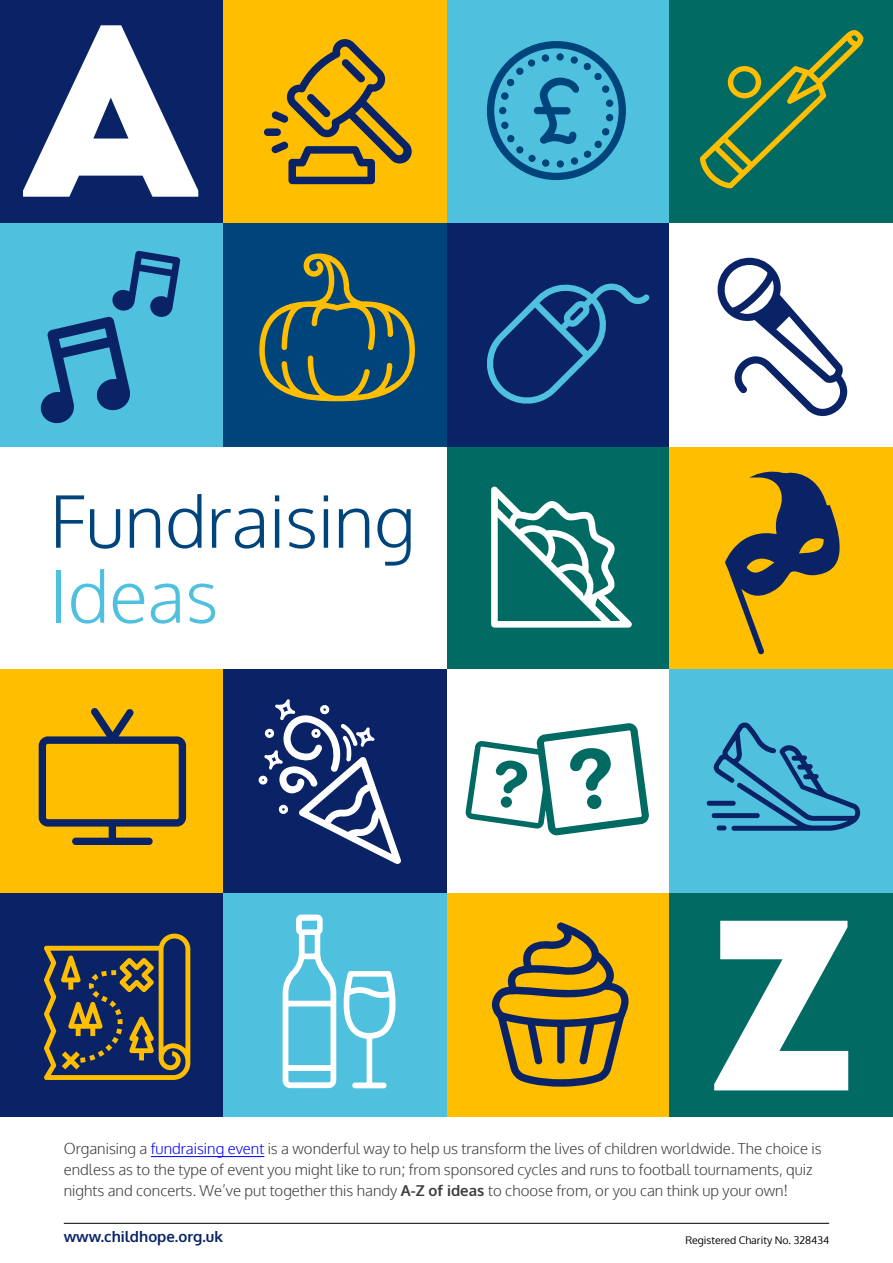
<style>
.page{position:relative;width:893px;height:1263px;background:#fff}
.page>*{position:absolute;margin:0;border:0;box-sizing:border-box;transform-origin:0 0}
.t1{font:300 72px "Oxygen";color:#00447c}
.t2{font:300 72px "Oxygen";color:#50c0df}
.t3{font:300 15px/21px "Oxygen";color:#3c3c3b}
.t4{font:700 15px "Oxygen";color:#0a2367}
.t5{font:10.5px "Oxygen";color:#000}
.s1{color:#00f}
.s2{font-weight:700}
</style>
<div class="page">
<div style="left:0;top:0;width:223px;height:223px;background:#0a2367"></div>
<div style="left:0;top:893px;width:223px;height:223px;background:#0a2367"></div>
<div style="left:0;top:223px;width:223px;height:223px;background:#50c0df"></div>
<div style="left:0;top:670px;width:223px;height:223px;background:#ffbe00"></div>
<div style="left:446px;top:0;width:224px;height:223px;background:#50c0df"></div>
<div style="left:446px;top:446px;width:224px;height:224px;background:#006a63"></div>
<div style="left:446px;top:893px;width:224px;height:223px;background:#ffbe00"></div>
<div style="left:446px;top:223px;width:224px;height:223px;background:#0a2367"></div>
<div style="left:223px;top:0;width:223px;height:223px;background:#ffbe00"></div>
<div style="left:223px;top:893px;width:223px;height:223px;background:#50c0df"></div>
<div style="left:223px;top:223px;width:223px;height:223px;background:#00447c"></div>
<div style="left:223px;top:670px;width:223px;height:223px;background:#0a2367"></div>
<div style="left:670px;top:0;width:223px;height:223px;background:#006a63"></div>
<div style="left:670px;top:446px;width:223px;height:224px;background:#ffbe00"></div>
<div style="left:670px;top:893px;width:223px;height:223px;background:#006a63"></div>
<div style="left:670px;top:670px;width:223px;height:223px;background:#50c0df"></div>
<svg style="left:714px;top:921px;width:134px;height:169px"></svg>
<svg style="left:23px;top:25px;width:175px;height:172px"></svg>
<svg style="left:491px;top:922px;width:138px;height:165px"></svg>
<svg style="left:717px;top:258px;width:130px;height:158px"></svg>
<svg style="left:725px;top:471px;width:115px;height:184px"></svg>
<svg style="left:282px;top:914px;width:114px;height:175px"></svg>
<svg style="left:700px;top:30px;width:163px;height:158px"></svg>
<svg style="left:44px;top:933px;width:146px;height:147px"></svg>
<svg style="left:465px;top:723px;width:184px;height:112px"></svg>
<svg style="left:258px;top:699px;width:143px;height:165px"></svg>
<svg style="left:487px;top:283px;width:163px;height:121px"></svg>
<svg style="left:40px;top:251px;width:140px;height:173px"></svg>
<svg style="left:491px;top:486px;width:141px;height:142px"></svg>
<svg style="left:39px;top:708px;width:147px;height:137px"></svg>
<div style="left:712px;top:813px;width:48px;height:5px;background:#0a2367;border-radius:2px"></div>
<div style="left:707px;top:801px;width:29px;height:5px;background:#0a2367;border-radius:2px"></div>
<svg style="left:713px;top:722px;width:148px;height:109px"></svg>
<div style="left:264px;top:128px;width:17px;height:8px;background:#0a2367;border-radius:4px"></div>
<svg style="left:271px;top:39px;width:141px;height:145px"></svg>
<svg style="left:487px;top:41px;width:139px;height:139px"></svg>
<svg style="left:259px;top:253px;width:156px;height:148px"></svg>
<hr style="left:151px;top:1156px;width:113px;height:1px;background:#00f">
<hr style="left:64px;top:1223px;width:765px;height:1px;background:#000">
<h1 class="t1" style="left:50px;top:477px;width:367px">Fundraising</h1>
<h1 class="t2" style="left:50px;top:552px;width:170px">Ideas</h1>
<p class="t3" style="left:64px;top:1139px;width:759px">Organising a <span class="s1">fundraising event</span> is a wonderful way to help us transform the lives of children worldwide. The choice is endless as to the type of event you might like to run; from sponsored cycles and runs to football tournaments, quiz nights and concerts. We’ve put together this handy <span class="s2">A-Z of ideas</span> to choose from, or you can think up your own!</p>
<p class="t4" style="left:64px;top:1227px;width:161px">www.childhope.org.uk</p>
<p class="t5" style="left:685px;top:1233px;width:145px">Registered Charity No. 328434</p>
</div>
